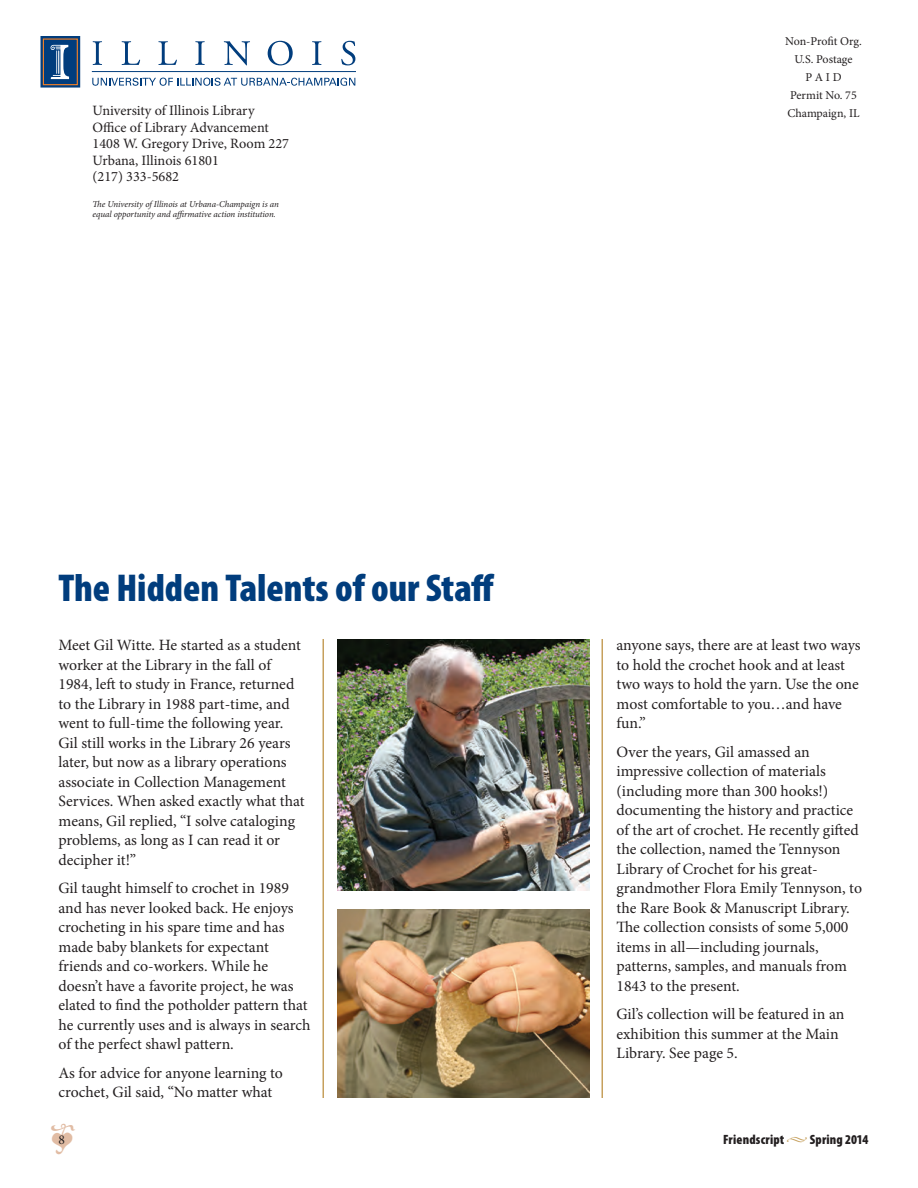
<style>
.page{position:relative;width:918px;height:1188px;background:#fff}
.page>*{position:absolute;margin:0;border:0;box-sizing:border-box;transform-origin:0 0}
.t1{font:900 condensed 39px "Myriad Pro";color:#013d7d}
.t2{font:15.75px/19.5px "Minion Pro";letter-spacing:-.005em;color:#231f20}
.t3{font:14.25px/16.5px "Minion Pro";color:#231f20}
.t4{font:900 condensed 13.5px "Myriad Pro";letter-spacing:.015em;color:#231f20}
.t5{font:13.5px "Minion Pro";color:#231f20}
.t6{font:12px/18px "Minion Pro";letter-spacing:-.005em;color:#231f20;text-align:center}
.t7{font:italic 9px/10.5px "Minion Pro";letter-spacing:-.01em;color:#231f20}
</style>
<div class="page">
<div style="left:41px;top:36px;width:39px;height:52px;border:4px solid #013d7d"></div>
<div style="left:43px;top:38px;width:35px;height:47px;background:#013d7d;border:1px solid #f48026"></div>
<svg style="left:51px;top:45px;width:18px;height:34px"></svg>
<svg style="left:93px;top:41px;width:9px;height:24px"></svg>
<svg style="left:122px;top:41px;width:18px;height:24px"></svg>
<svg style="left:158px;top:41px;width:19px;height:24px"></svg>
<svg style="left:195px;top:41px;width:10px;height:24px"></svg>
<svg style="left:224px;top:41px;width:26px;height:24px"></svg>
<svg style="left:268px;top:41px;width:25px;height:24px"></svg>
<svg style="left:312px;top:41px;width:10px;height:24px"></svg>
<svg style="left:341px;top:41px;width:14px;height:24px"></svg>
<hr style="left:92px;top:71px;width:264px;height:1px;background:#013d7d">
<svg style="left:92px;top:78px;width:263px;height:8px"></svg>
<hr style="left:322px;top:639px;width:2px;height:459px;background:#c6a05d">
<img style="left:338px;top:909px;width:252px;height:189px">
<img style="left:338px;top:639px;width:252px;height:252px">
<hr style="left:602px;top:639px;width:1px;height:459px;background:#c6a05d">
<p class="t6" style="left:785px;top:32px;width:78px">Non-Profit Org.<br>U.S. Postage<br>P A I D<br>Permit No. 75</p>
<p class="t3" style="left:93px;top:103px;width:163px">University of Illinois Library</p>
<p class="t6" style="left:787px;top:104px;width:74px">Champaign, IL</p>
<p class="t3" style="left:93px;top:119px;width:198px">Office of Library Advancement<br>1408 W. Gregory Drive, Room 227<br>Urbana, Illinois 61801<br>(217) 333-5682</p>
<p class="t7" style="left:93px;top:199px;width:188px">The University of Illinois at Urbana-Champaign is an equal opportunity and affirmative action institution.</p>
<h2 class="t1" style="left:58px;top:566px;width:438px">The Hidden Talents of our Staff</h2>
<p class="t2" style="left:58px;top:636px;width:248px">Meet Gil Witte. He started as a student worker at the Library in the fall of 1984, left to study in France, returned to the Library in 1988 part-time, and went to full-time the following year.<br>Gil still works in the Library 26 years later, but now as a library operations associate in Collection Management Services. When asked exactly what that means, Gil replied, “I solve cataloging problems, as long as I can read it or decipher it!”</p>
<p class="t2" style="left:58px;top:879px;width:253px">Gil taught himself to crochet in 1989 and has never looked back. He enjoys crocheting in his spare time and has made baby blankets for expectant friends and co-workers. While he doesn’t have a favorite project, he was elated to find the potholder pattern that he currently uses and is always in search of the perfect shawl pattern.</p>
<p class="t2" style="left:58px;top:1063px;width:226px">As for advice for anyone learning to crochet, Gil said, “No matter what</p>
<p class="t2" style="left:617px;top:636px;width:246px">anyone says, there are at least two ways to hold the crochet hook and at least two ways to hold the yarn. Use the one most comfortable to you…and have fun.”</p>
<p class="t2" style="left:617px;top:742px;width:247px">Over the years, Gil amassed an impressive collection of materials (including more than 300 hooks!) documenting the history and practice of the art of crochet. He recently gifted the collection, named the Tennyson Library of Crochet for his great&shy;grandmother Flora Emily Tennyson, to the Rare Book &amp; Manuscript Library.<br>The collection consists of some 5,000 items in all—including journals, patterns, samples, and manuals from 1843 to the present.</p>
<p class="t2" style="left:617px;top:1005px;width:229px">Gil’s collection will be featured in an exhibition this summer at the Main<br>Library. See page 5.</p>
<p class="t5" style="left:58px;top:1130px;width:8px">8</p>
<p class="t4" style="left:723px;top:1132px;width:63px">Friendscript</p>
<p class="t4" style="left:810px;top:1132px;width:60px">Spring 2014</p>
</div>
